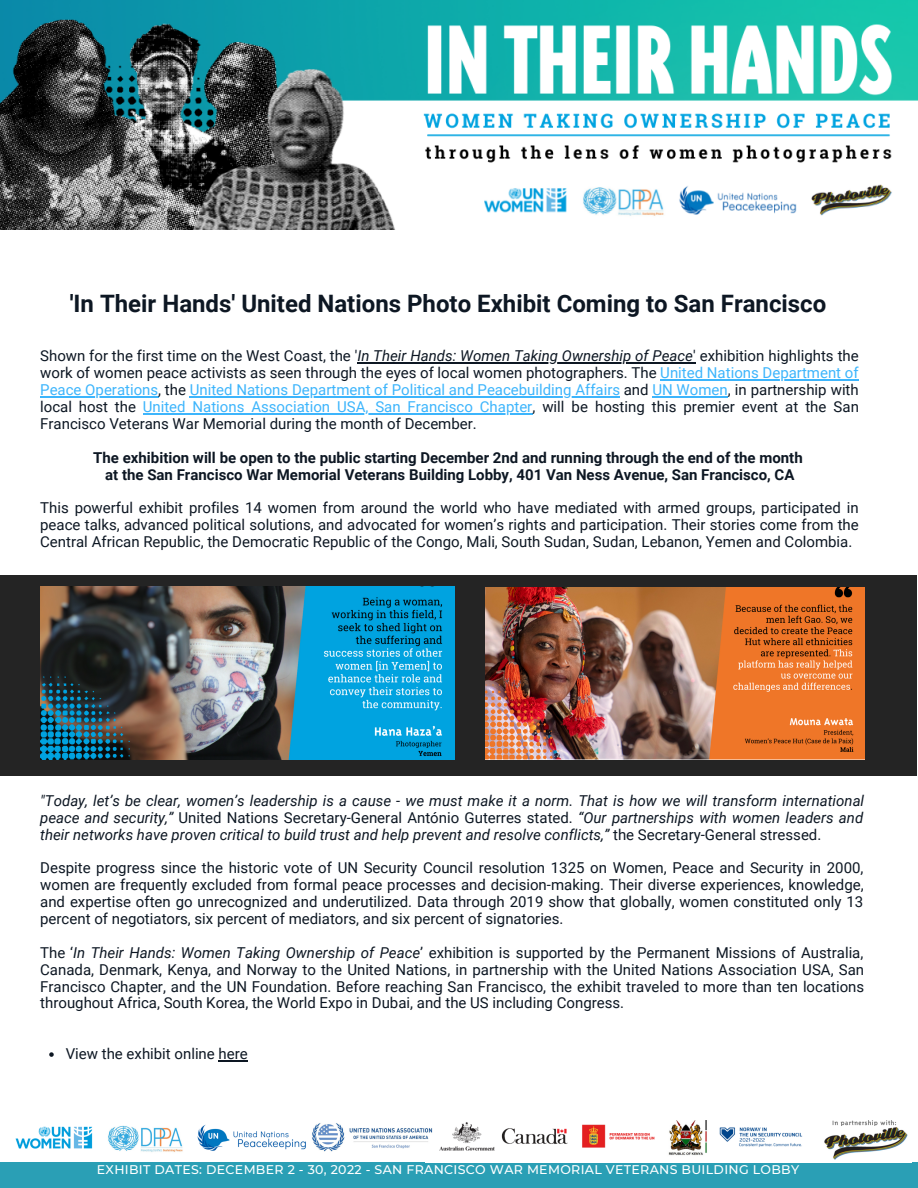
<style>
.page{position:relative;width:918px;height:1188px;background:#fff}
.page>*{position:absolute;margin:0;border:0;box-sizing:border-box;transform-origin:0 0}
.t1{font:700 24px "Roboto";color:#0d1723}
.t2{font:15px/16.8px "Roboto";color:#0d1723;text-align:justify}
.t3{font:italic 15px/16.8px "Roboto";color:#0d1723;text-align:justify}
.t4{font:700 15px/16.8px "Roboto";color:#0d1723;text-align:center}
.t5{font:500 12.6px "Montserrat";letter-spacing:.025em;color:#fff}
.s1{font-style:italic}
.s2{color:#3db5fc}
.s3{font-style:normal}
</style>
<div class="page">
<img style="left:0;top:0;width:918px;height:230px">
<hr style="left:357px;top:363px;width:336px;height:1px;background:#0d1723">
<hr style="left:660px;top:379px;width:199px;height:2px;background:#3db5fc">
<hr style="left:40px;top:396px;width:118px;height:1px;background:#3db5fc">
<hr style="left:190px;top:396px;width:430px;height:1px;background:#3db5fc">
<hr style="left:652px;top:396px;width:76px;height:1px;background:#3db5fc">
<hr style="left:143px;top:413px;width:389px;height:1px;background:#3db5fc">
<div style="left:0;top:575px;width:917px;height:200px;background:#242424"></div>
<img style="left:485px;top:587px;width:379px;height:172px">
<img style="left:40px;top:586px;width:414px;height:174px">
<svg style="left:49px;top:1052px;width:5px;height:5px"></svg>
<svg style="left:219px;top:1060px;width:29px;height:1px"></svg>
<div style="left:0;top:1162px;width:918px;height:26px;background:#2a9fb5"></div>
<img style="left:432px;top:1121px;width:464px;height:34px">
<img style="left:15px;top:1124px;width:291px;height:28px">
<img style="left:312px;top:1123px;width:120px;height:29px">
<img style="left:817px;top:1127px;width:91px;height:33px">
<h1 class="t1" style="left:70px;top:290px;width:758px">'In Their Hands' United Nations Photo Exhibit Coming to San Francisco</h1>
<p class="t2" style="left:40px;top:348px;width:820px">Shown for the first time on the West Coast, the '<span class="s1">In Their Hands: Women Taking Ownership of Peace</span>' exhibition highlights the work of women peace activists as seen through the eyes of local women photographers. The <span class="s2">United Nations Department of Peace Operations</span>, the <span class="s2">United Nations Department of Political and Peacebuilding Affairs</span> and <span class="s2">UN Women</span>, in partnership with local host the <span class="s2">United Nations Association USA, San Francisco Chapter</span>, will be hosting this premier event at the San Francisco Veterans War Memorial during the month of December.</p>
<p class="t4" style="left:93px;top:449px;width:711px">The exhibition will be open to the public starting December 2nd and running through the end of the month at the San Francisco War Memorial Veterans Building Lobby, 401 Van Ness Avenue, San Francisco, CA</p>
<p class="t2" style="left:40px;top:500px;width:820px">This powerful exhibit profiles 14 women from around the world who have mediated with armed groups, participated in peace talks, advanced political solutions, and advocated for women’s rights and participation. Their stories come from the Central African Republic, the Democratic Republic of the Congo, Mali, South Sudan, Sudan, Lebanon, Yemen and Colombia.</p>
<p class="t3" style="left:40px;top:792px;width:826px">"Today, let’s be clear, women’s leadership is a cause - we must make it a norm. That is how we will transform international peace and security,” <span class="s3">United Nations Secretary-General António Guterres stated.</span> “Our partnerships with women leaders and their networks have proven critical to build trust and help prevent and resolve conflicts,” <span class="s3">the Secretary-General stressed.</span></p>
<p class="t2" style="left:40px;top:860px;width:825px">Despite progress since the historic vote of UN Security Council resolution 1325 on Women, Peace and Security in 2000, women are frequently excluded from formal peace processes and decision-making. Their diverse experiences, knowledge, and expertise often go unrecognized and underutilized. Data through 2019 show that globally, women constituted only 13 percent of negotiators, six percent of mediators, and six percent of signatories.</p>
<p class="t2" style="left:40px;top:944px;width:826px">The ‘<span class="s1">In Their Hands: Women Taking Ownership of Peace</span>’ exhibition is supported by the Permanent Missions of Australia, Canada, Denmark, Kenya, and Norway to the United Nations, in partnership with the United Nations Association USA, San Francisco Chapter, and the UN Foundation. Before reaching San Francisco, the exhibit traveled to more than ten locations throughout Africa, South Korea, the World Expo in Dubai, and the US including Congress.</p>
<p class="t2" style="left:66px;top:1046px;width:184px">View the exhibit online here</p>
<p class="t5" style="left:97px;top:1162px;width:704px">EXHIBIT DATES: DECEMBER 2 - 30, 2022 - SAN FRANCISCO WAR MEMORIAL VETERANS BUILDING LOBBY</p>
</div>
